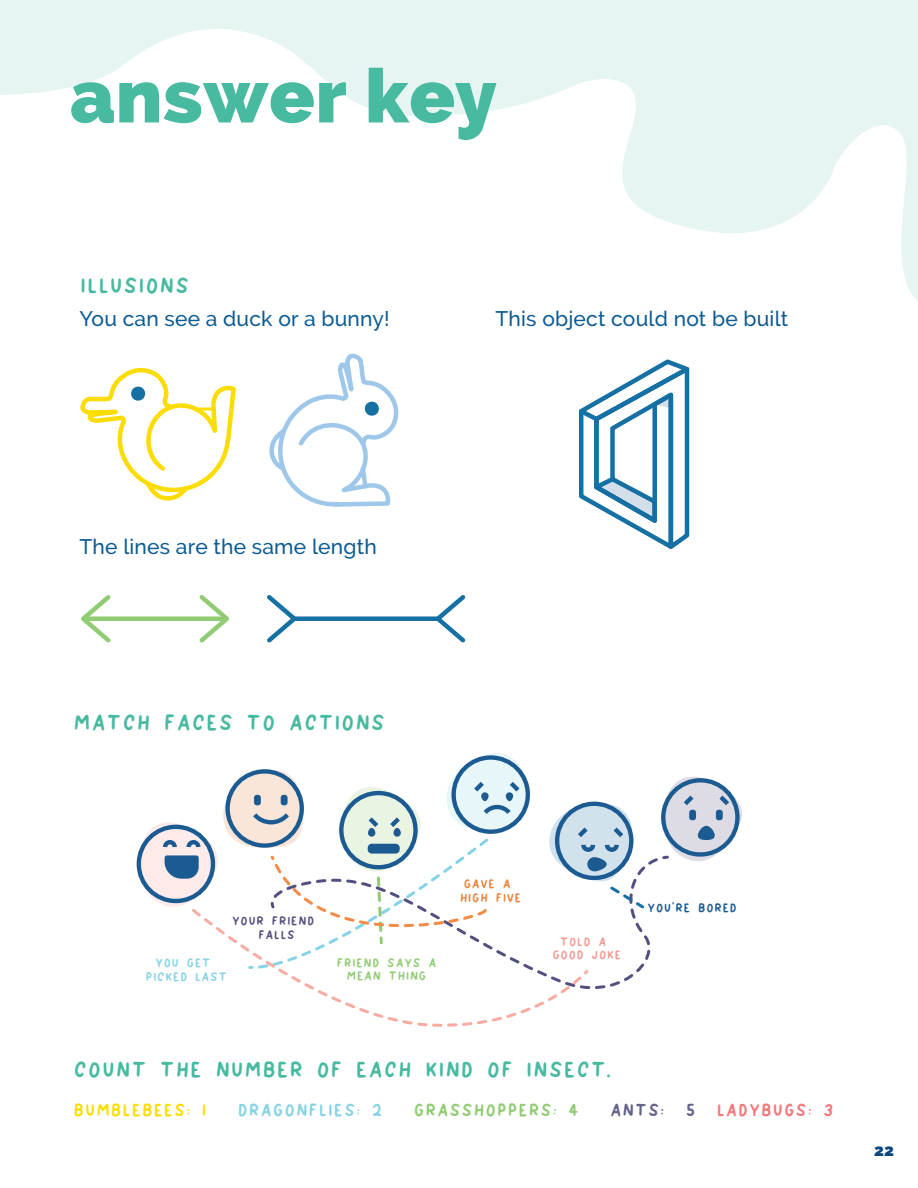
<style>
.page{position:relative;width:918px;height:1188px;background:#fff}
.page>*{position:absolute;margin:0;border:0;box-sizing:border-box;transform-origin:0 0}
.t1{font:800 75px "Raleway";letter-spacing:.01em;color:#47baa0}
.t2{font:22.5px "IRONHIDES Regular";color:#47baa0}
.t3{font:500 21px "Raleway";letter-spacing:.01em;color:#0c5b93}
.t4{font:18px "IRONHIDES Regular";letter-spacing:.01em;color:#f2787c}
.t5{font:18px "IRONHIDES Regular";letter-spacing:.01em;color:#91cb74}
.t6{font:18px "IRONHIDES Regular";letter-spacing:.01em;color:#86d3e5}
.t7{font:18px "IRONHIDES Regular";letter-spacing:.01em;color:#fbdd05}
.t8{font:900 16.5px "Raleway";color:#0a487e}
.t9{font:12.6px/13.6px "IRONHIDES Regular";letter-spacing:.01em;color:#91cb74;text-align:center}
.t10{font:12.6px/13.6px "IRONHIDES Regular";letter-spacing:.01em;color:#86d3e5;text-align:center}
.t11{font:12.6px/13.6px "IRONHIDES Regular";letter-spacing:.01em;color:#52507e;text-align:center}
.t12{font:12.6px/13.6px "IRONHIDES Regular";letter-spacing:.01em;color:#f09b93;text-align:center}
.t13{font:12.6px/13.6px "IRONHIDES Regular";letter-spacing:.01em;color:#ea823a}
.t14{font:12.6px "IRONHIDES Regular";letter-spacing:.01em;color:#1b5b92}
.s1{font-family:"Myriad Pro"}
.s2{color:#61618b}
</style>
<div class="page">
<svg style="left:590px;top:858px;width:68px;height:131px"></svg>
<svg style="left:661px;top:777px;width:81px;height:84px"></svg>
<svg style="left:80px;top:368px;width:156px;height:133px"></svg>
<svg style="left:269px;top:353px;width:130px;height:154px"></svg>
<svg style="left:579px;top:359px;width:111px;height:190px"></svg>
<svg style="left:0;top:0;width:918px;height:302px"></svg>
<div style="left:294px;top:616px;width:144px;height:5px;background:#1570a3"></div>
<svg style="left:267px;top:595px;width:34px;height:48px"></svg>
<svg style="left:431px;top:595px;width:35px;height:48px"></svg>
<div style="left:83px;top:616px;width:144px;height:5px;background:#91cb74"></div>
<svg style="left:81px;top:595px;width:34px;height:48px"></svg>
<svg style="left:195px;top:595px;width:34px;height:48px"></svg>
<svg style="left:278px;top:965px;width:312px;height:62px"></svg>
<svg style="left:139px;top:753px;width:388px;height:217px"></svg>
<svg style="left:549px;top:803px;width:98px;height:108px"></svg>
<h1 class="t1" style="left:70px;top:53px;width:428px">answer key</h1>
<p class="t2" style="left:80px;top:272px;width:111px">ILLUSIONS</p>
<p class="t3" style="left:80px;top:307px;width:312px">You can see a duck or a bunny!</p>
<p class="t3" style="left:496px;top:307px;width:294px">This object could not be built</p>
<p class="t3" style="left:80px;top:535px;width:299px">The lines are the same length</p>
<p class="t2" style="left:73px;top:709px;width:314px">MATCH FACES TO ACTIONS</p>
<p class="t11" style="left:232px;top:914px;width:84px">YOUR FRIEND<br>FALLS</p>
<p class="t10" style="left:146px;top:956px;width:83px">YOU GET<br>PICKED LAST</p>
<p class="t9" style="left:337px;top:955px;width:102px">FRIEND SAYS A<br>MEAN THING</p>
<p class="t13" style="left:460px;top:877px;width:63px">GAVE A<br>HIGH FIVE</p>
<p class="t12" style="left:552px;top:934px;width:71px">TOLD A<br>GOOD JOKE</p>
<p class="t14" style="left:647px;top:900px;width:91px">YOU'RE BORED</p>
<p class="t2" style="left:73px;top:1056px;width:539px">COUNT THE NUMBER OF EACH KIND OF INSECT<span class="s1">.</span></p>
<p class="t7" style="left:73px;top:1099px;width:135px">BUMBLEBEES: I</p>
<p class="t6" style="left:238px;top:1099px;width:147px">DRAGONFLIES: 1</p>
<p class="t5" style="left:413px;top:1099px;width:167px">GRASSHOPPERS: 3</p>
<p class="t4" style="left:610px;top:1099px;width:226px"><span class="s2">ANTS: 4</span> LADYBUGS: 2</p>
<p class="t8" style="left:874px;top:1141px;width:21px">22</p>
</div>
